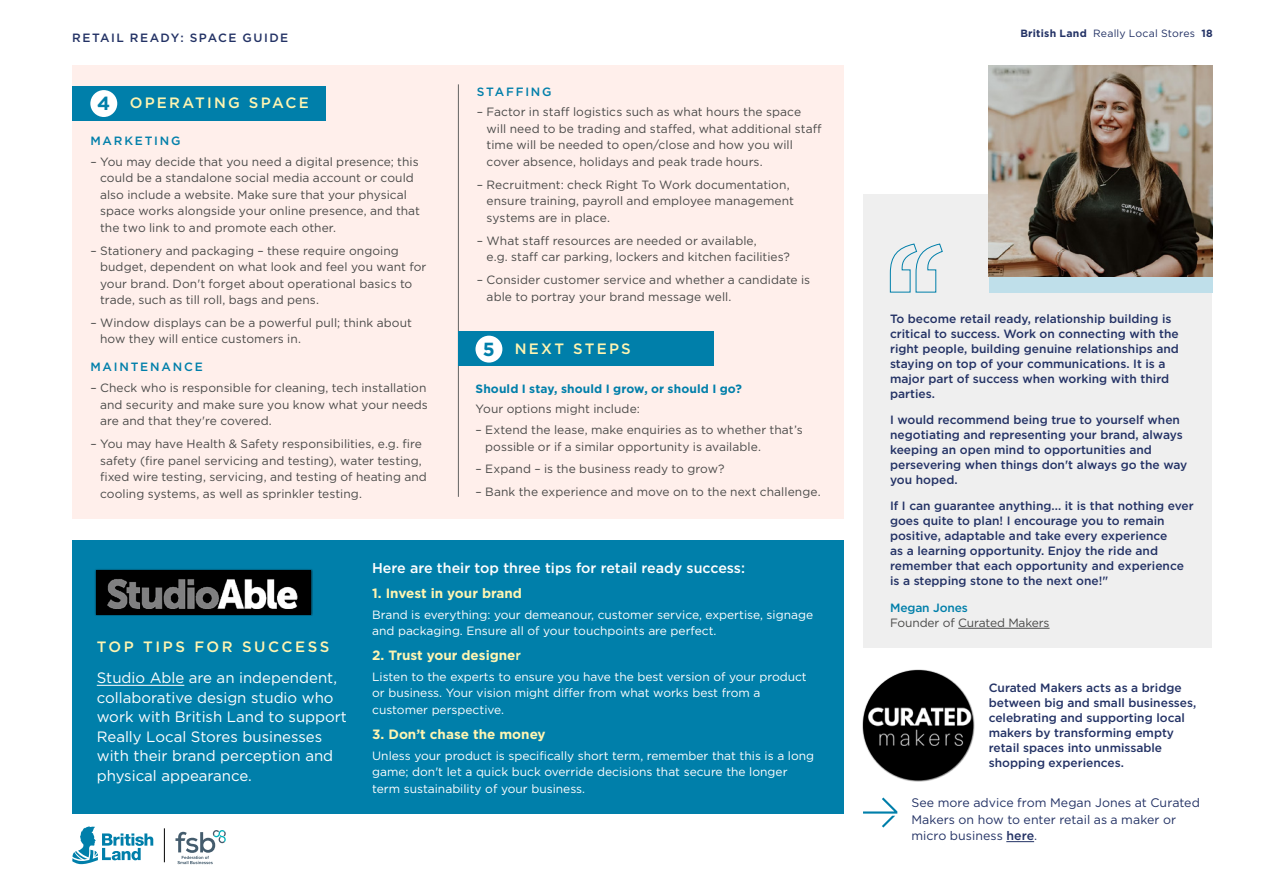
<style>
.page{position:relative;width:1263px;height:893px;background:#fff}
.page>*{position:absolute;margin:0;border:0;box-sizing:border-box;transform-origin:0 0}
.t1{font:15px/19.5px "Gotham";color:#fff}
.t2{font:500 15px "Gotham";letter-spacing:.15em;color:#fff5b2}
.t3{font:500 15px "Gotham";letter-spacing:.17em;color:#fff5b2}
.t4{font:500 14.25px "Gotham";color:#fff}
.t5{font:700 13.5px "Gotham";color:#fff5b2}
.t6{font:12.3px/16.5px "Gotham";letter-spacing:.005em;color:#233265}
.t7{font:12px/16.5px "Gotham";letter-spacing:.005em;color:#4a4a49}
.t8{font:500 12px/15px "Gotham";color:#233265}
.t9{font:12px/16.5px "Gotham";color:#fff}
.t10{font:700 12px "Gotham";letter-spacing:.01em;color:#007faa}
.t11{font:500 12px "Gotham";letter-spacing:.15em;color:#007faa}
.t12{font:500 12px "Gotham";letter-spacing:.125em;color:#233265}
.t13{font:500 12px "Gotham";letter-spacing:-.01em;color:#007faa}
.t14{font:10.5px "Gotham";letter-spacing:.02em;color:#233265}
.s1{font-weight:700;font-size:19.05px;color:#007faa}
.s2{font-weight:500}
.s3{font-weight:700}
</style>
<div class="page">
<svg style="left:72px;top:826px;width:81px;height:38px"></svg>
<hr style="left:164px;top:828px;width:1px;height:34px;background:#000">
<svg style="left:175px;top:830px;width:51px;height:34px"></svg>
<div style="left:72px;top:65px;width:772px;height:454px;background:#ffefeb"></div>
<div style="left:72px;top:540px;width:772px;height:273px;background:#007faa"></div>
<hr style="left:97px;top:685px;width:87px;height:1px;background:#fff">
<div style="left:72px;top:86px;width:254px;height:34px;background:#007faa"></div>
<div style="left:90px;top:90px;width:27px;height:27px;background:#fff;border-radius:50%"></div>
<hr style="left:458px;top:84px;width:1px;height:413px;background:#646363">
<div style="left:458px;top:332px;width:255px;height:34px;background:#007faa"></div>
<div style="left:475px;top:336px;width:27px;height:27px;background:#fff;border-radius:50%"></div>
<svg style="left:1006px;top:841px;width:28px;height:1px"></svg>
<svg style="left:863px;top:797px;width:34px;height:30px"></svg>
<div style="left:863px;top:194px;width:349px;height:454px;background:#efefef"></div>
<svg style="left:890px;top:243px;width:53px;height:50px"></svg>
<hr style="left:958px;top:628px;width:91px;height:1px;background:#4a4a49">
<div style="left:862px;top:669px;width:112px;height:112px;background:#000;opacity:.6"></div>
<img style="left:863px;top:670px;width:110px;height:110px;border-radius:55px">
<div style="left:94px;top:568px;width:219px;height:48px;background:#000;opacity:.6"></div>
<div style="left:96px;top:570px;width:215px;height:44px;background:#000"></div>
<img style="left:107px;top:579px;width:191px;height:30px">
<div style="left:989px;top:277px;width:223px;height:15px;background:#bfdfea"></div>
<img style="left:989px;top:65px;width:223px;height:211px">
<p class="t12" style="left:72px;top:30px;width:217px">RETAIL READY: SPACE GUIDE</p>
<p class="t2" style="left:97px;top:93px;width:213px"><span class="s1">4</span> OPERATING SPACE</p>
<p class="t11" style="left:90px;top:133px;width:92px">MARKETING</p>
<p class="t7" style="left:100px;top:153px;width:321px;text-indent:-10px">– You may decide that you need a digital presence; this could be a standalone social media account or could also include a website. Make sure that your physical space works alongside your online presence, and that the two link to and promote each other.</p>
<p class="t7" style="left:100px;top:242px;width:328px;text-indent:-10px">– Stationery and packaging – these require ongoing budget, dependent on what look and feel you want for your brand. Don't forget about operational basics to trade, such as till roll, bags and pens.</p>
<p class="t7" style="left:100px;top:314px;width:313px;text-indent:-10px">– Window displays can be a powerful pull; think about how they will entice customers in.</p>
<p class="t11" style="left:90px;top:359px;width:114px">MAINTENANCE</p>
<p class="t7" style="left:100px;top:379px;width:329px;text-align:justify;text-indent:-10px">– Check who is responsible for cleaning, tech installation and security and make sure you know what your needs are and that they're covered.</p>
<p class="t7" style="left:100px;top:435px;width:328px;text-indent:-10px">– You may have Health &amp; Safety responsibilities, e.g. fire safety (fire panel servicing and testing), water testing, fixed wire testing, servicing, and testing of heating and cooling systems, as well as sprinkler testing.</p>
<p class="t11" style="left:477px;top:84px;width:76px">STAFFING</p>
<p class="t7" style="left:487px;top:104px;width:336px;text-indent:-10px">– Factor in staff logistics such as what hours the space will need to be trading and staffed, what additional staff time will be needed to open/close and how you will cover absence, holidays and peak trade hours.</p>
<p class="t7" style="left:487px;top:176px;width:309px;text-indent:-10px">– Recruitment: check Right To Work documentation, ensure training, payroll and employee management systems are in place.</p>
<p class="t7" style="left:487px;top:232px;width:305px;text-indent:-10px">– What staff resources are needed or available,<br>e.g. staff car parking, lockers and kitchen facilities?</p>
<p class="t7" style="left:487px;top:271px;width:325px;text-indent:-10px">– Consider customer service and whether a candidate is able to portray your brand message well.</p>
<p class="t2" style="left:483px;top:338px;width:149px"><span class="s1">5</span> NEXT STEPS</p>
<p class="t10" style="left:475px;top:380px;width:268px">Should I stay, should I grow, or should I go?</p>
<p class="t7" style="left:475px;top:401px;width:166px">Your options might include:</p>
<p class="t7" style="left:485px;top:421px;width:319px;text-indent:-10px">– Extend the lease, make enquiries as to whether that’s possible or if a similar opportunity is available.</p>
<p class="t7" style="left:475px;top:461px;width:251px">– Expand – is the business ready to grow?</p>
<p class="t7" style="left:475px;top:484px;width:347px">– Bank the experience and move on to the next challenge.</p>
<p class="t3" style="left:97px;top:637px;width:234px">TOP TIPS FOR SUCCESS</p>
<p class="t1" style="left:97px;top:668px;width:252px">Studio Able are an independent, collaborative design studio who work with British Land to support<br>Really Local Stores businesses with their brand perception and physical appearance.</p>
<p class="t4" style="left:372px;top:558px;width:374px">Here are their top three tips for retail ready success:</p>
<p class="t5" style="left:372px;top:584px;width:151px">1. Invest in your brand</p>
<p class="t9" style="left:372px;top:606px;width:442px">Brand is everything: your demeanour, customer service, expertise, signage and packaging. Ensure all of your touchpoints are perfect.</p>
<p class="t5" style="left:372px;top:646px;width:150px">2. Trust your designe<span class="s2">r</span></p>
<p class="t9" style="left:372px;top:668px;width:436px">Listen to the experts to ensure you have the best version of your product or business. Your vision might differ from what works best from a customer perspective.</p>
<p class="t5" style="left:372px;top:725px;width:175px">3. Don’t chase the money</p>
<p class="t9" style="left:372px;top:747px;width:443px">Unless your product is specifically short term, remember that this is a long game; don't let a quick buck override decisions that secure the longer term sustainability of your business.</p>
<p class="t14" style="left:1020px;top:26px;width:194px"><span class="s3">British Land</span> Really Local Stores <span class="s3">18</span></p>
<p class="t8" style="left:890px;top:312px;width:290px">To become retail ready, relationship building is critical to success. Work on connecting with the right people, building genuine relationships and staying on top of your communications. It is a major part of success when working with third parties.</p>
<p class="t8" style="left:890px;top:412px;width:299px">I would recommend being true to yourself when negotiating and representing your brand, always keeping an open mind to opportunities and persevering when things don't always go the way you hoped.</p>
<p class="t8" style="left:890px;top:498px;width:305px">If I can guarantee anything... it is that nothing ever goes quite to plan! I encourage you to remain positive, adaptable and take every experience<br>as a learning opportunity. Enjoy the ride and remember that each opportunity and experience is a stepping stone to the next one!"</p>
<p class="t13" style="left:890px;top:599px;width:79px">Megan Jones</p>
<p class="t7" style="left:890px;top:614px;width:161px">Founder of Curated Makers</p>
<p class="t8" style="left:989px;top:680px;width:209px">Curated Makers acts as a bridge between big and small businesses, celebrating and supporting local makers by transforming empty retail spaces into unmissable shopping experiences.</p>
<p class="t6" style="left:911px;top:794px;width:290px">See more advice from Megan Jones at Curated<br>Makers on how to enter retail as a maker or micro business <span class="s2">here</span>.</p>
</div>
